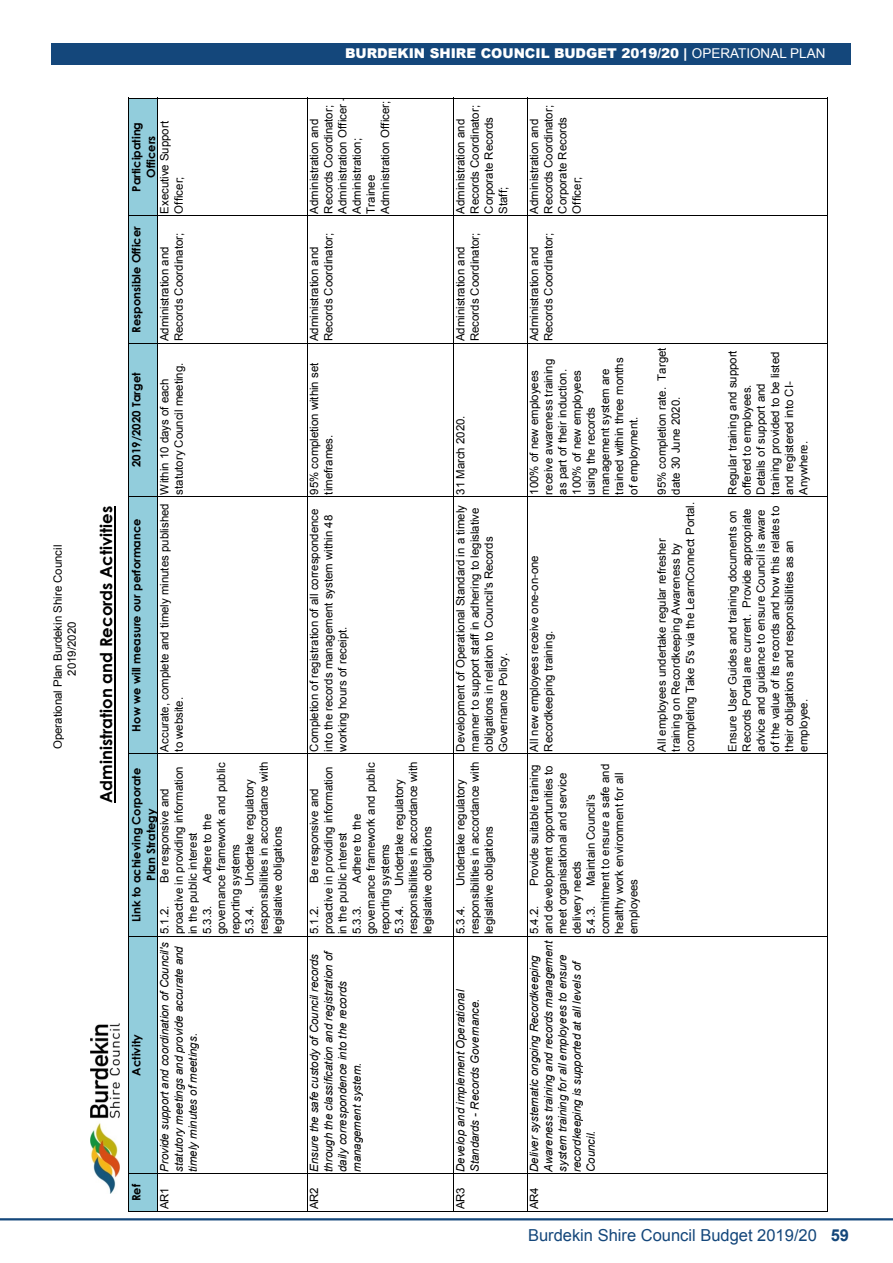
<style>
.page{position:relative;width:893px;height:1263px;background:#fff}
.page>*{position:absolute;margin:0;border:0;box-sizing:border-box;transform-origin:0 0}
.t1{font:16.5px "Arial";color:#14477b}
.t2{font:700 16.5px "Century Gothic";color:#000}
.t3{font:900 13.5px "Arial";color:#fff}
.t4{font:11.4px/14.1px "Arial";color:#000}
.t5{font:italic 11.4px/14.1px "Arial";color:#000}
.t6{font:700 11.4px/14.5px "Century Gothic";color:#000;text-align:center}
.s1{font-weight:400}
.s2{font-weight:700}
</style>
<div class="page">
<hr style="left:0;top:1218px;width:893px;height:2px;background:#14477b">
<div style="left:51px;top:43px;width:799px;height:21px;background:#14477b"></div>
<div style="left:129px;top:98px;width:29px;height:1113px;background:#92cddc"></div>
<hr style="left:114px;top:506px;width:1px;height:297px;background:#000">
<hr style="left:128px;top:1211px;width:700px;height:1px;background:#000">
<hr style="left:129px;top:1173px;width:699px;height:1px;background:#000">
<hr style="left:129px;top:936px;width:699px;height:1px;background:#000">
<hr style="left:129px;top:753px;width:699px;height:1px;background:#000">
<hr style="left:129px;top:496px;width:699px;height:1px;background:#000">
<hr style="left:129px;top:343px;width:699px;height:1px;background:#000">
<hr style="left:129px;top:215px;width:699px;height:1px;background:#000">
<hr style="left:129px;top:98px;width:699px;height:1px;background:#000">
<hr style="left:128px;top:98px;width:1px;height:1113px;background:#000">
<hr style="left:157px;top:98px;width:1px;height:1113px;background:#000">
<hr style="left:307px;top:98px;width:1px;height:1113px;background:#000">
<hr style="left:453px;top:98px;width:1px;height:1113px;background:#000">
<hr style="left:527px;top:98px;width:1px;height:1113px;background:#000">
<hr style="left:827px;top:98px;width:1px;height:1113px;background:#000">
<img style="left:90px;top:1023px;width:30px;height:170px">
<p class="t4" style="left:51px;top:749px;width:206px;text-align:center;rotate:-90deg">Operational Plan Burdekin Shire Council<br>2019/2020</p>
<p class="t2" style="left:94px;top:803px;width:298px;rotate:-90deg">Administration and Records Activities</p>
<p class="t4" style="left:158px;top:214px;width:94px;rotate:-90deg">Executive Support<br>Officer;</p>
<p class="t6" style="left:129px;top:192px;width:71px;rotate:-90deg">Participating<br>Officers</p>
<p class="t6" style="left:129px;top:332px;width:108px;rotate:-90deg">Responsible Officer</p>
<p class="t6" style="left:129px;top:467px;width:96px;rotate:-90deg">2019/2020 Target</p>
<p class="t6" style="left:129px;top:731px;width:214px;rotate:-90deg">How we will measure our performance</p>
<p class="t4" style="left:158px;top:341px;width:110px;rotate:-90deg">Administration and<br>Records Coordinator;</p>
<p class="t4" style="left:158px;top:495px;width:134px;rotate:-90deg">Within 10 days of each statutory Council meeting.</p>
<p class="t4" style="left:158px;top:751px;width:250px;rotate:-90deg">Accurate, complete and timely minutes published to website.</p>
<p class="t4" style="left:243px;top:934px;width:174px;text-indent:48px;rotate:-90deg">Undertake regulatory responsibilities in accordance with legislative obligations</p>
<p class="t4" style="left:200px;top:934px;width:173px;text-indent:51px;rotate:-90deg">Adhere to the governance framework and public reporting systems<br>5.3.4.</p>
<p class="t4" style="left:158px;top:934px;width:169px;text-indent:51px;rotate:-90deg">Be responsive and proactive in providing information in the public interest<br>5.3.3.</p>
<p class="t6" style="left:129px;top:922px;width:155px;rotate:-90deg">Link to achieving Corporate<br>Plan Strategy</p>
<p class="t4" style="left:158px;top:934px;width:30px;rotate:-90deg">5.1.2.</p>
<p class="t6" style="left:129px;top:1075px;width:43px;rotate:-90deg">Activity</p>
<p class="t6" style="left:129px;top:1201px;width:19px;rotate:-90deg">Ref</p>
<p class="t5" style="left:158px;top:1172px;width:231px;rotate:-90deg">Provide support and coordination of Council's statutory meetings and provide accurate and timely minutes of meetings.</p>
<p class="t4" style="left:158px;top:1209px;width:24px;rotate:-90deg">AR1</p>
<p class="t3" style="left:345px;top:44px;width:482px">BURDEKIN SHIRE COUNCIL BUDGET 2019/20 | <span class="s1">OPERATIONAL PLAN</span></p>
<p class="t4" style="left:307px;top:214px;width:118px;rotate:-90deg">Administration and<br>Records Coordinator;<br>Administration Officer -<br>Administration;<br>Trainee<br>Administration Officer;</p>
<p class="t4" style="left:307px;top:341px;width:110px;rotate:-90deg">Administration and<br>Records Coordinator;</p>
<p class="t4" style="left:307px;top:495px;width:133px;rotate:-90deg">95% completion within set timeframes.</p>
<p class="t4" style="left:307px;top:751px;width:244px;rotate:-90deg">Completion of registration of all correspondence into the records management system within 48 working hours of receipt.</p>
<p class="t4" style="left:392px;top:934px;width:174px;text-indent:48px;rotate:-90deg">Undertake regulatory responsibilities in accordance with legislative obligations</p>
<p class="t4" style="left:350px;top:934px;width:173px;text-indent:51px;rotate:-90deg">Adhere to the governance framework and public reporting systems<br>5.3.4.</p>
<p class="t4" style="left:307px;top:934px;width:169px;text-indent:51px;rotate:-90deg">Be responsive and proactive in providing information in the public interest<br>5.3.3.</p>
<p class="t4" style="left:307px;top:934px;width:30px;rotate:-90deg">5.1.2.</p>
<p class="t5" style="left:307px;top:1172px;width:223px;rotate:-90deg">Ensure the safe custody of Council records through the classification and registration of daily correspondence into the records management system.</p>
<p class="t4" style="left:307px;top:1209px;width:24px;rotate:-90deg">AR2</p>
<p class="t4" style="left:454px;top:214px;width:110px;rotate:-90deg">Administration and<br>Records Coordinator;<br>Corporate Records<br>Staff;</p>
<p class="t4" style="left:454px;top:341px;width:110px;rotate:-90deg">Administration and<br>Records Coordinator;</p>
<p class="t4" style="left:454px;top:495px;width:81px;rotate:-90deg">31 March 2020.</p>
<p class="t4" style="left:454px;top:751px;width:248px;rotate:-90deg">Development of Operational Standard in a timely manner to support staff in adhering to legislative obligations in relation to Council's Records Governance Policy.</p>
<p class="t4" style="left:454px;top:934px;width:174px;text-indent:48px;rotate:-90deg">Undertake regulatory responsibilities in accordance with legislative obligations</p>
<p class="t4" style="left:454px;top:934px;width:30px;rotate:-90deg">5.3.4.</p>
<p class="t5" style="left:454px;top:1172px;width:184px;rotate:-90deg">Develop and implement Operational<br>Standards - Records Governance.</p>
<p class="t4" style="left:454px;top:1209px;width:24px;rotate:-90deg">AR3</p>
<p class="t4" style="left:527px;top:214px;width:110px;rotate:-90deg">Administration and<br>Records Coordinator;<br>Corporate Records<br>Officer;</p>
<p class="t4" style="left:527px;top:341px;width:110px;rotate:-90deg">Administration and<br>Records Coordinator;</p>
<p class="t4" style="left:527px;top:495px;width:139px;rotate:-90deg">100% of new employees receive awareness training as part of their induction.<br>100% of new employees using the records management system are trained within three months of employment.</p>
<p class="t4" style="left:655px;top:495px;width:149px;rotate:-90deg">95% completion rate. Target date 30 June 2020.</p>
<p class="t4" style="left:726px;top:495px;width:146px;rotate:-90deg">Regular training and support offered to employees.<br>Details of support and training provided to be listed and registered into CI-<br>Anywhere.</p>
<p class="t4" style="left:527px;top:751px;width:198px;rotate:-90deg">All new employees receive one-on-one<br>Recordkeeping training.</p>
<p class="t4" style="left:584px;top:934px;width:172px;text-indent:48px;rotate:-90deg">Maintain Council’s commitment to ensure a safe and healthy work environment for all employees</p>
<p class="t4" style="left:527px;top:934px;width:171px;text-indent:48px;rotate:-90deg">Provide suitable training and development opportunities to meet organisational and service delivery needs<br>5.4.3.</p>
<p class="t4" style="left:527px;top:934px;width:30px;rotate:-90deg">5.4.2.</p>
<p class="t5" style="left:527px;top:1172px;width:233px;rotate:-90deg">Deliver systematic ongoing Recordkeeping Awareness training and records management system training for all employees to ensure recordkeeping is supported at all levels of Council.</p>
<p class="t4" style="left:527px;top:1209px;width:24px;rotate:-90deg">AR4</p>
<p class="t4" style="left:655px;top:751px;width:251px;rotate:-90deg">All employees undertake regular refresher training on Recordkeeping Awareness by completing Take 5's via the LearnConnect Portal.</p>
<p class="t4" style="left:726px;top:751px;width:247px;rotate:-90deg">Ensure User Guides and training documents on Records Portal are current. Provide appropriate advice and guidance to ensure Council is aware of the value of its records and how this relates to their obligations and responsibilities as an employee.</p>
<h1 class="t1" style="left:528px;top:1224px;width:323px">Burdekin Shire Council Budget 2019/20 <span class="s2">59</span></h1>
</div>
